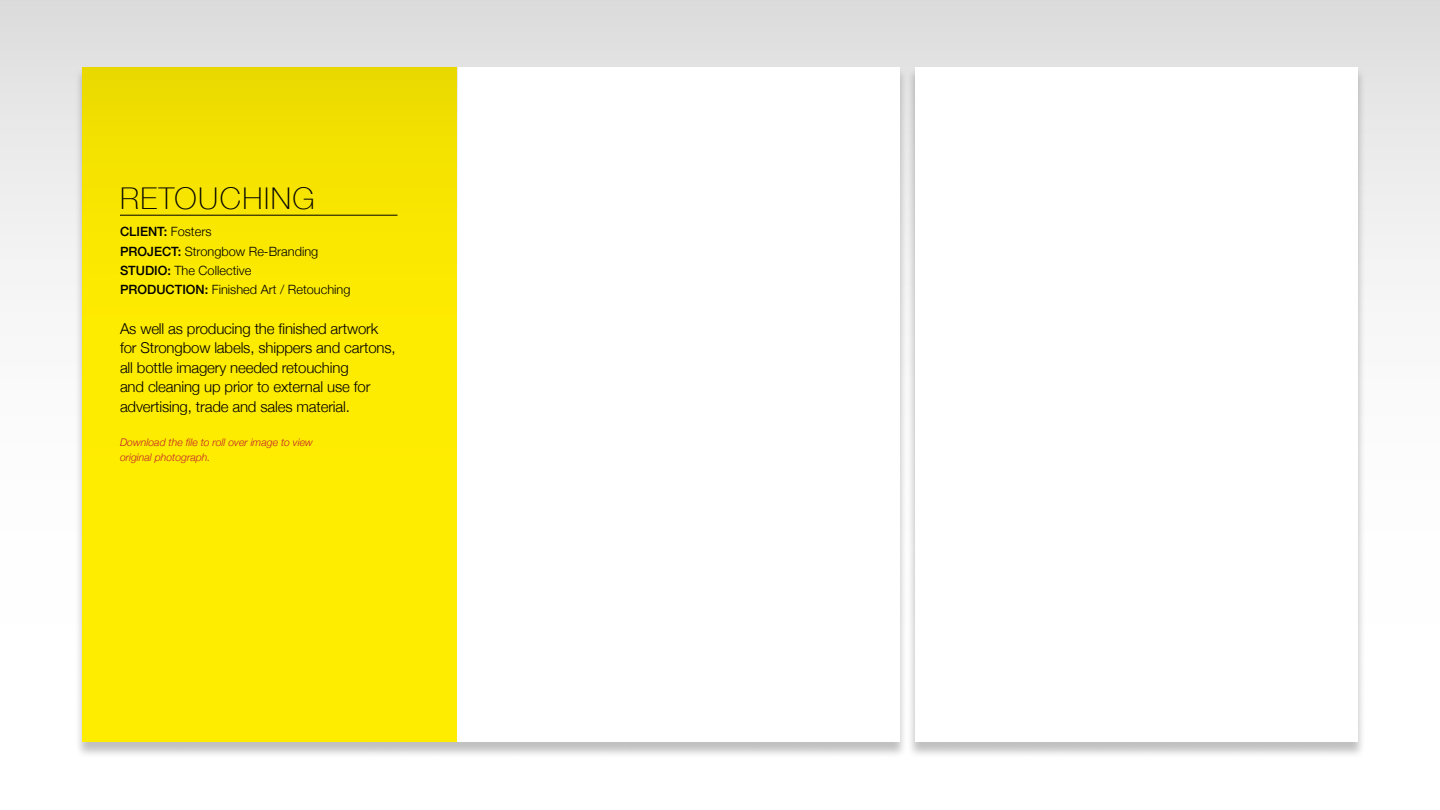
<style>
.page{position:relative;width:1440px;height:810px;background:#fff}
.page>*{position:absolute;margin:0;border:0;box-sizing:border-box;transform-origin:0 0}
.t1{font:100 30px "Helvetica Neue";letter-spacing:.05em;color:#000}
.t2{font:300 15px/19.5px "Helvetica Neue";letter-spacing:-.01em;color:#000}
.t3{font:300 12.75px/19.5px "Helvetica Neue";color:#000}
.t4{font:italic 300 10.5px/15px "Helvetica Neue";color:#c32131}
.s1{font-weight:500}
</style>
<div class="page">
<div style="left:0;top:0;width:1440px;height:810px;background:linear-gradient(to bottom,#e5e5e5,#fff)"></div>
<div style="left:74px;top:66px;width:834px;height:692px;background:#000;opacity:.25"></div>
<div style="left:82px;top:68px;width:818px;height:674px;background:#fff"></div>
<div style="left:906px;top:66px;width:460px;height:692px;background:#000;opacity:.25"></div>
<div style="left:915px;top:68px;width:443px;height:674px;background:#fff"></div>
<div style="left:82px;top:68px;width:376px;height:674px;background:linear-gradient(to bottom,#f3e100,#fff100)"></div>
<h1 class="t1" style="left:120px;top:176px;width:196px">RETOUCHING</h1>
<p class="t3" style="left:120px;top:221px;width:232px"><span class="s1">CLIENT:</span> Fosters<br><span class="s1">PROJECT:</span> Strongbow Re-Branding<br><span class="s1">STUDIO:</span> The Collective<br><span class="s1">PRODUCTION:</span> Finished Art / Retouching</p>
<p class="t2" style="left:120px;top:317px;width:277px">As well as producing the finished artwork for Strongbow labels, shippers and cartons, all bottle imagery needed retouching<br>and cleaning up prior to external use for advertising, trade and sales material.</p>
<p class="t4" style="left:120px;top:434px;width:194px">Download the file to roll over image to view original photograph.</p>
</div>
